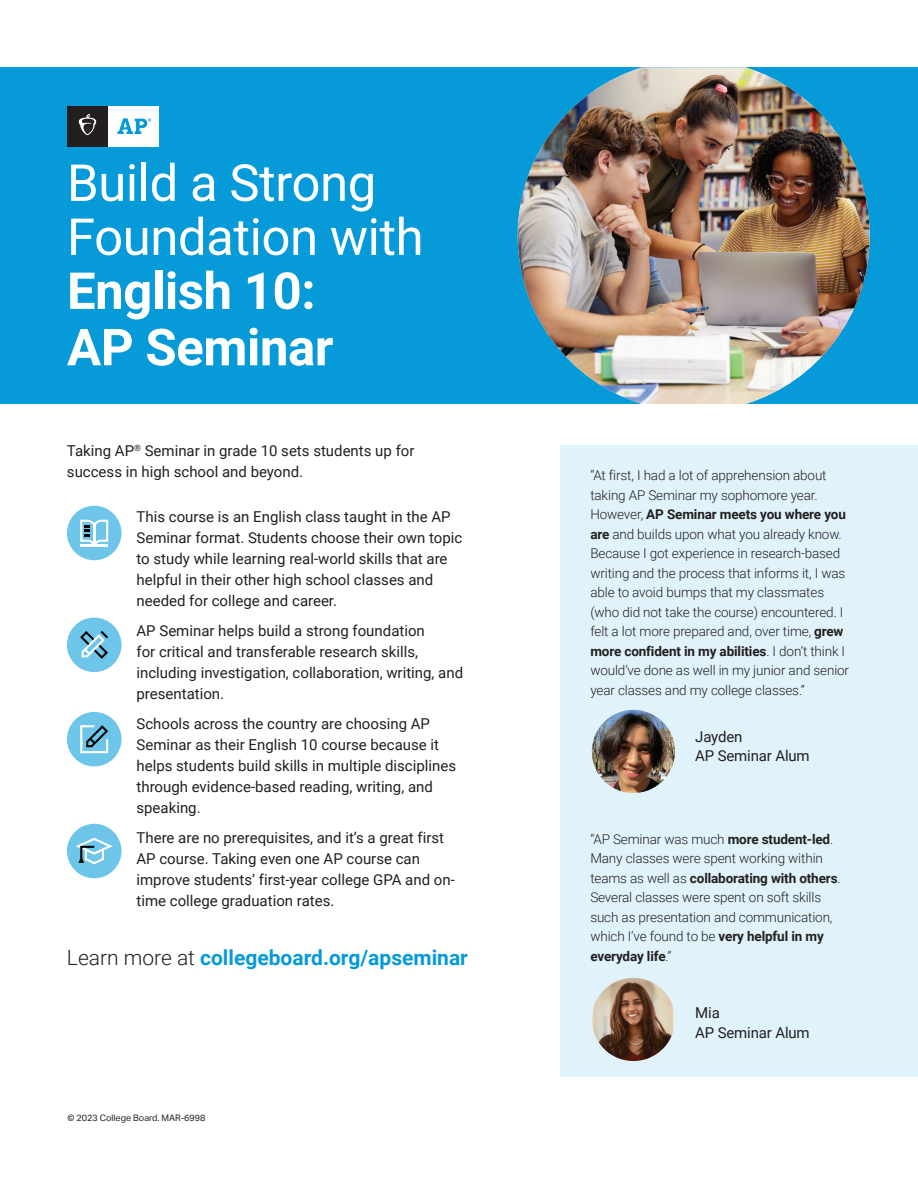
<style>
.page{position:relative;width:918px;height:1188px;background:#fff}
.page>*{position:absolute;margin:0;border:0;box-sizing:border-box;transform-origin:0 0}
.t1{font:51px/54.8px "Roboto";letter-spacing:-.01em;color:#fff}
.t2{font:700 21px "Roboto";color:#069ad9}
.t3{font:15px/21px "Roboto";color:#231f20}
.t4{font:300 13.5px/19.5px "Roboto";letter-spacing:-.01em;color:#231f20}
.t5{font:9px "Aktiv Grotesk";color:#231f20}
.s1{font-weight:700}
.s2{font-weight:300;color:#231f20}
</style>
<div class="page">
<div style="left:560px;top:445px;width:358px;height:631px;background:#e0f3fb"></div>
<div style="left:0;top:68px;width:918px;height:336px;background:#069ad9"></div>
<div style="left:108px;top:106px;width:51px;height:41px;background:#fff"></div>
<svg style="left:117px;top:118px;width:34px;height:16px"></svg>
<div style="left:67px;top:106px;width:41px;height:41px;background:#231f20"></div>
<svg style="left:79px;top:114px;width:17px;height:21px"></svg>
<img style="left:518px;top:68px;width:352px;height:336px">
<div style="left:67px;top:506px;width:55px;height:54px;background:#6dc6e9;border-radius:50%"></div>
<hr style="left:80px;top:545px;width:28px;height:2px;background:#fff">
<svg style="left:80px;top:520px;width:28px;height:25px"></svg>
<div style="left:67px;top:618px;width:55px;height:54px;background:#6dc6e9;border-radius:50%"></div>
<svg style="left:80px;top:631px;width:28px;height:28px"></svg>
<div style="left:67px;top:712px;width:55px;height:54px;background:#6dc6e9;border-radius:50%"></div>
<svg style="left:80px;top:725px;width:28px;height:28px"></svg>
<div style="left:67px;top:824px;width:55px;height:54px;background:#6dc6e9;border-radius:50%"></div>
<svg style="left:76px;top:838px;width:37px;height:26px"></svg>
<img style="left:592px;top:710px;width:83px;height:83px;border-radius:42px">
<img style="left:592px;top:978px;width:83px;height:83px;border-radius:42px">
<h1 class="t1" style="left:67px;top:153px;width:358px">Build a Strong<br>Foundation with<br><span class="s1">English 10:<br>AP Seminar</span></h1>
<p class="t3" style="left:67px;top:440px;width:349px">Taking AP<sup>®</sup> Seminar in grade 10 sets students up for success in high school and beyond.</p>
<p class="t3" style="left:136px;top:506px;width:327px">This course is an English class taught in the AP Seminar format. Students choose their own topic to study while learning real-world skills that are helpful in their other high school classes and needed for college and career.</p>
<p class="t3" style="left:136px;top:620px;width:328px">AP Seminar helps build a strong foundation<br>for critical and transferable research skills, including investigation, collaboration, writing, and presentation.</p>
<p class="t3" style="left:136px;top:713px;width:321px">Schools across the country are choosing AP Seminar as their English 10 course because it helps students build skills in multiple disciplines through evidence-based reading, writing, and speaking.</p>
<p class="t3" style="left:136px;top:827px;width:320px">There are no prerequisites, and it’s a great first AP course. Taking even one AP course can improve students’ first-year college GPA and on&shy;time college graduation rates.</p>
<p class="t2" style="left:67px;top:942px;width:403px"><span class="s2">Learn more at</span> collegeboard.org/apseminar</p>
<p class="t5" style="left:68px;top:1112px;width:140px">© 2023 College Board. MAR-6998</p>
<p class="t4" style="left:590px;top:465px;width:260px">“At first, I had a lot of apprehension about taking AP Seminar my sophomore year.<br>However, <span class="s1">AP Seminar meets you where you are</span> and builds upon what you already know.<br>Because I got experience in research-based writing and the process that informs it, I was able to avoid bumps that my classmates (who did not take the course) encountered. I felt a lot more prepared and, over time, <span class="s1">grew more confident in my abilities</span>. I don’t think I would’ve done as well in my junior and senior year classes and my college classes.”</p>
<p class="t3" style="left:695px;top:726px;width:116px;line-height:19.5px">Jayden<br>AP Seminar Alum</p>
<p class="t4" style="left:590px;top:829px;width:252px">“AP Seminar was much <span class="s1">more student-led</span>.<br>Many classes were spent working within teams as well as <span class="s1">collaborating with others</span>.<br>Several classes were spent on soft skills such as presentation and communication, which I’ve found to be <span class="s1">very helpful in my everyday life</span>.”</p>
<p class="t3" style="left:695px;top:1003px;width:116px;line-height:19.5px">Mia<br>AP Seminar Alum</p>
</div>
